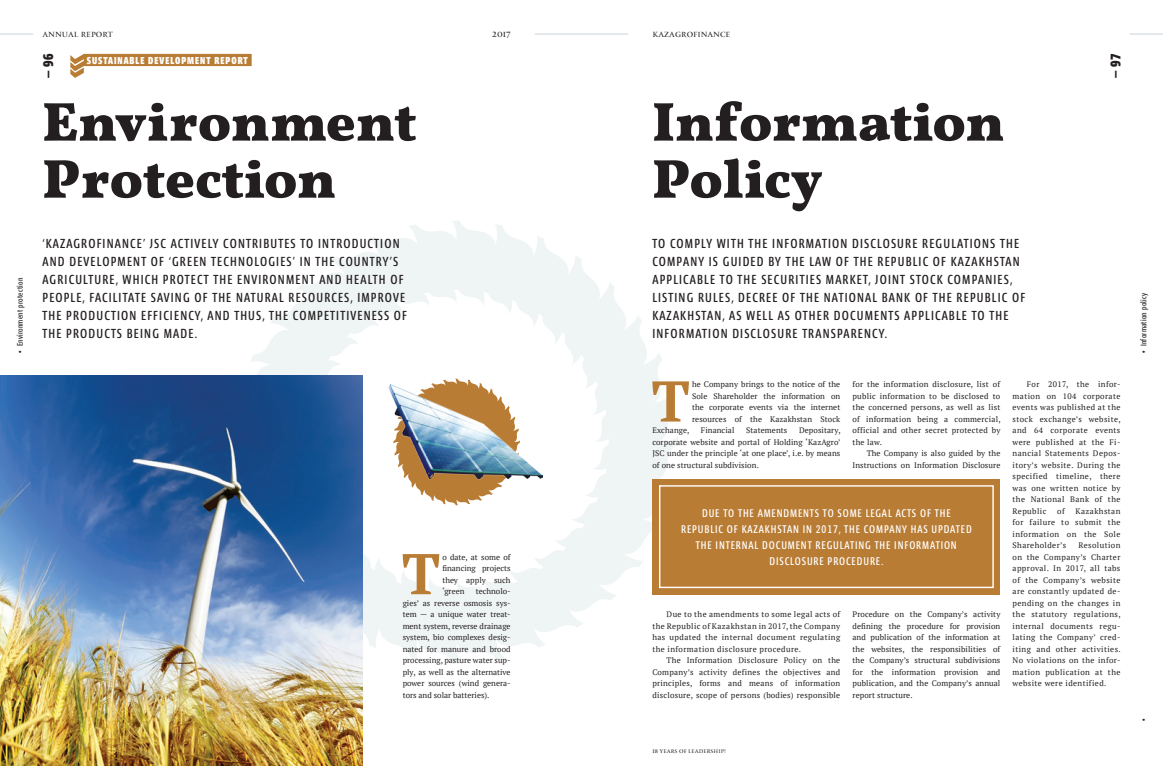
<style>
.page{position:relative;width:1163px;height:766px;background:#fff}
.page>*{position:absolute;margin:0;border:0;box-sizing:border-box;transform-origin:0 0}
.Наборный_без_сдвига{font:700 57.3px "PT Serif";color:#b97c34}
.Заг_1{font:900 55px/57px "Vollkorn";color:#231f20}
.t1{font:800 13.8px "Smarty Cond";color:#231f20}
.Лид{font:13px/18px "Smarty Cond";letter-spacing:.09em;color:#231f20}
.Выноска{font:11px/16px "Smarty Cond";letter-spacing:.08em;color:#fff;text-align:center}
.Колонтитул_цв{font:800 10px "Smarty Cond";letter-spacing:.1em;color:#fff}
.Наборный{font:8px/11.5px "PT Serif";letter-spacing:.03em;color:#231f20;text-align:justify}
.Наборный_без_сдвига-2{font:8px/11.5px "PT Serif";letter-spacing:.01em;color:#231f20;text-align:justify}
.Наборный-2{font:8px/11.5px "PT Serif";letter-spacing:.01em;color:#231f20;text-align:right}
.t2{font:8px "Smarty Cond";letter-spacing:.03em;color:#231f20}
.t3{font:800 8px "Smarty Cond";color:#231f20}
.t4{font:7.1px "KZPF Monumenta Pro";color:#231f20}
.t5{font:5px "KZPF Monumenta Pro";color:#231f20}
.s1{font-weight:800}
</style>
<div class="page">
<svg style="left:251px;top:221px;width:426px;height:442px;fill:#eff4f5"></svg>
<svg style="left:304px;top:289px;width:304px;height:305px"></svg>
<svg style="left:393px;top:378px;width:127px;height:127px"></svg>
<svg style="left:70px;top:54px;width:18px;height:24px"></svg>
<div style="left:84px;top:54px;width:167px;height:12px;background:#b97c34"></div>
<img style="left:0;top:375px;width:362px;height:390px">
<img style="left:387px;top:382px;width:155px;height:115px">
<div style="left:652px;top:479px;width:348px;height:115px;background:#b97c34"></div>
<div style="left:659px;top:485px;width:334px;height:103px;border:1px solid #fff"></div>
<hr style="left:0;top:34px;width:33px;height:1px;background:#c9d4d9">
<hr style="left:534px;top:34px;width:94px;height:1px;background:#c9d4d9">
<hr style="left:1129px;top:34px;width:33px;height:1px;background:#c9d4d9">
<p class="t2" style="left:16px;top:352px;width:76px;rotate:-90deg"><span class="s1">•</span> Environment protection</p>
<p class="t3" style="left:15px;top:720px;width:4px;rotate:-90deg">•</p>
<p class="t4" style="left:43px;top:30px;width:72px">ANNUAL REPORT</p>
<p class="t4" style="left:492px;top:30px;width:20px">2017</p>
<p class="t4" style="left:652px;top:30px;width:79px">KAZAGROFINANCE</p>
<h3 class="t1" style="left:40px;top:79px;width:26px;rotate:-90deg">— 96</h3>
<h3 class="t1" style="left:1107px;top:79px;width:26px;rotate:-90deg">— 97</h3>
<p class="Колонтитул_цв" style="left:87px;top:54px;width:162px">SUSTAINABLE DEVELOPMENT REPORT</p>
<p class="Заг_1" style="left:43px;top:95px;width:375px">Environment<br>Protection</p>
<p class="Заг_1" style="left:652px;top:95px;width:354px">Information<br>Policy</p>
<p class="Лид" style="left:43px;top:234px;width:366px">‘KAZAGROFINANCE’ JSC ACTIVELY CONTRIBUTES TO INTRODUCTION AND DEVELOPMENT OF ‘GREEN TECHNOLOGIES’ IN THE COUNTRY’S AGRICULTURE, WHICH PROTECT THE ENVIRONMENT AND HEALTH OF PEOPLE, FACILITATE SAVING OF THE NATURAL RESOURCES, IMPROVE THE PRODUCTION EFFICIENCY, AND THUS, THE COMPETITIVENESS OF THE PRODUCTS BEING MADE.</p>
<p class="Лид" style="left:652px;top:234px;width:374px">TO COMPLY WITH THE INFORMATION DISCLOSURE REGULATIONS THE COMPANY IS GUIDED BY THE LAW OF THE REPUBLIC OF KAZAKHSTAN APPLICABLE TO THE SECURITIES MARKET, JOINT STOCK COMPANIES, LISTING RULES, DECREE OF THE NATIONAL BANK OF THE REPUBLIC OF KAZAKHSTAN, AS WELL AS OTHER DOCUMENTS APPLICABLE TO THE INFORMATION DISCLOSURE TRANSPARENCY.</p>
<p class="Наборный_без_сдвига" style="left:402px;top:535px;width:40px">T</p>
<p class="Наборный_без_сдвига-2" style="left:442px;top:551px;width:70px">o date, at some of financing projects they apply such ‘green</p>
<p class="Наборный_без_сдвига-2" style="left:402px;top:585px;width:109px;text-indent:73px">technolo&shy;gies’ as reverse osmosis sys&shy;tem — a unique water treat&shy;ment system, reverse drainage system, bio complexes desig&shy;nated for manure and brood processing, pasture water sup&shy;ply, as well as the alternative power sources (wind genera&shy;tors and solar batteries).</p>
<p class="Наборный_без_сдвига" style="left:651px;top:362px;width:40px">T</p>
<p class="Наборный_без_сдвига-2" style="left:692px;top:378px;width:150px">he Company brings to the notice of the Sole Shareholder the information on the corporate events via the internet resources of the Kazakhstan Stock</p>
<p class="Наборный_без_сдвига-2" style="left:652px;top:424px;width:39px">Exchange,</p>
<p class="Наборный_без_сдвига-2" style="left:700px;top:424px;width:35px">Financial</p>
<p class="Наборный_без_сдвига-2" style="left:746px;top:424px;width:43px">Statements</p>
<p class="Наборный_без_сдвига-2" style="left:652px;top:424px;width:190px;text-indent:147px">Depositary, corporate website and portal of Holding ‘KazAgro’ JSC under the principle ‘at one place’, i.e. by means of one structural subdivision.</p>
<p class="Наборный" style="left:852px;top:378px;width:150px">for the information disclosure, list of public information to be disclosed to the concerned persons, as well as list of information being а commercial, official and other secret protected by the law.</p>
<p class="Наборный-2" style="left:852px;top:447px;width:149px">The Company is also guided by the<br>Instructions on Information Disclosure</p>
<p class="Выноска" style="left:681px;top:505px;width:292px">DUE TO THE AMENDMENTS TO SOME LEGAL ACTS OF THE REPUBLIC OF KAZAKHSTAN IN 2017, THE COMPANY HAS UPDATED THE INTERNAL DOCUMENT REGULATING THE INFORMATION DISCLOSURE PROCEDURE.</p>
<p class="Наборный" style="left:652px;top:608px;width:189px;text-indent:14px">Due to the amendments to some legal acts of the Republic of Kazakhstan in 2017, the Company has updated the internal document regulating the information disclosure procedure.</p>
<p class="Наборный" style="left:652px;top:654px;width:189px;text-indent:14px">The Information Disclosure Policy on the Company’s activity defines the objectives and principles, forms and means of information disclosure, scope of persons (bodies) responsible</p>
<p class="Наборный" style="left:852px;top:608px;width:149px">Procedure on the Company’s activity defining the procedure for provision and publication of the information at the websites, the responsibilities of the Company’s structural subdivisions for the information provision and publication, and the Company’s annual report structure.</p>
<p class="Наборный" style="left:1012px;top:378px;width:110px;text-indent:14px">For 2017, the infor&shy;mation on 104 corporate events was published at the stock exchange’s website, and 64 corporate events were published at the Fi&shy;nancial Statements Depos&shy;itory’s website. During the specified timeline, there was one written notice by the National Bank of the Republic</p>
<p class="Наборный" style="left:1012px;top:505px;width:109px;text-indent:63px">Kazakhstan for failure to submit the information on the Sole Shareholder’s</p>
<p class="Наборный" style="left:1057px;top:505px;width:9px">of</p>
<p class="Наборный" style="left:1012px;top:539px;width:110px;text-indent:66px">Resolution on the Company’s Charter approval. In 2017, all tabs of the Company’s website are constantly updated de&shy;pending on the changes in the statutory regulations, internal documents regu&shy;lating the Company’ cred&shy;iting and other activities.<br>No violations on the infor&shy;mation publication at the website were identified.</p>
<p class="t5" style="left:652px;top:747px;width:75px">18 YEARS OF LEADERSHIP!</p>
<p class="t2" style="left:1139px;top:352px;width:61px;rotate:-90deg"><span class="s1">•</span> Information policy</p>
<p class="t3" style="left:1138px;top:720px;width:4px;rotate:-90deg">•</p>
</div>
